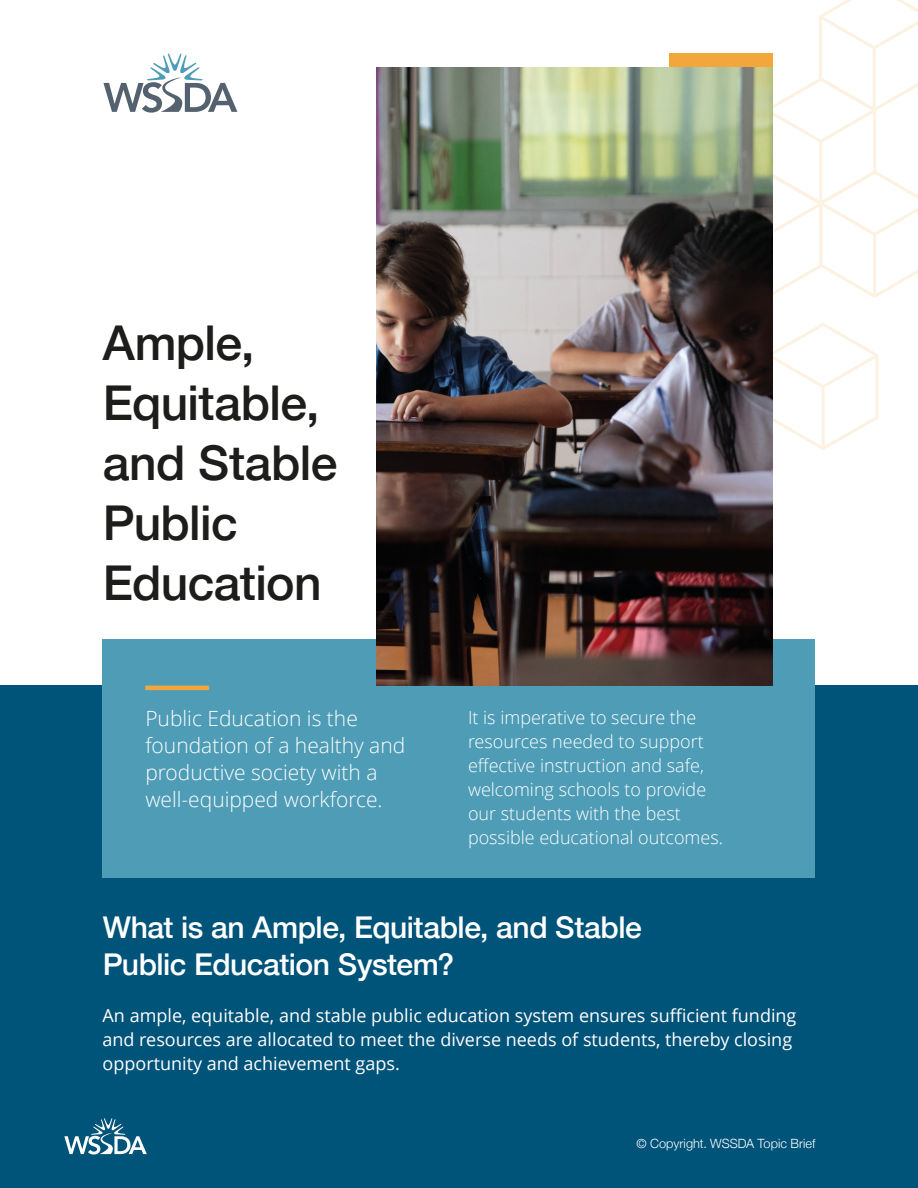
<style>
.page{position:relative;width:918px;height:1188px;background:#fff}
.page>*{position:absolute;margin:0;border:0;box-sizing:border-box;transform-origin:0 0}
.Headline_40_44_Left{font:500 48px/60px "Helvetica Neue";letter-spacing:-.015em;color:#1d1d1b}
.Headline_27_31_Left{font:500 30px/37.5px "Helvetica Neue";letter-spacing:-.015em;color:#fff}
.t1{font:300 21px/27px "Open Sans";color:#fff}
.t2{font:18px/24px "Open Sans";color:#fff}
.t3{font:300 18px/24px "Open Sans";color:#fff}
.Copy_Text_08_14_Left{font:300 12.75px "Helvetica Neue";letter-spacing:.005em;color:#fff}
</style>
<div class="page">
<svg style="left:658px;top:0;width:260px;height:450px"></svg>
<div style="left:0;top:686px;width:918px;height:502px;background:#005379"></div>
<div style="left:103px;top:639px;width:712px;height:239px;background:#4e9cb6"></div>
<img style="left:377px;top:68px;width:396px;height:618px">
<hr style="left:145px;top:686px;width:64px;height:4px;background:#f3a73b">
<svg style="left:103px;top:53px;width:134px;height:60px"></svg>
<svg style="left:64px;top:1118px;width:83px;height:37px"></svg>
<p class="Headline_40_44_Left" style="left:103px;top:309px;width:236px">Ample,<br>Equitable, and Stable<br>Public<br>Education</p>
<p class="t1" style="left:145px;top:705px;width:261px">Public Education is the foundation of a healthy and productive society with a well-equipped workforce.</p>
<p class="t3" style="left:468px;top:705px;width:257px">It is imperative to secure the resources needed to support effective instruction and safe, welcoming schools to provide our students with the best possible educational outcomes.</p>
<p class="Headline_27_31_Left" style="left:103px;top:906px;width:541px">What is an Ample, Equitable, and Stable<br>Public Education System?</p>
<p class="t2" style="left:103px;top:1003px;width:695px">An ample, equitable, and stable public education system ensures sufficient funding and resources are allocated to meet the diverse needs of students, thereby closing opportunity and achievement gaps.</p>
<p class="Copy_Text_08_14_Left" style="left:637px;top:1133px;width:180px">© Copyright. WSSDA Topic Brief</p>
</div>
